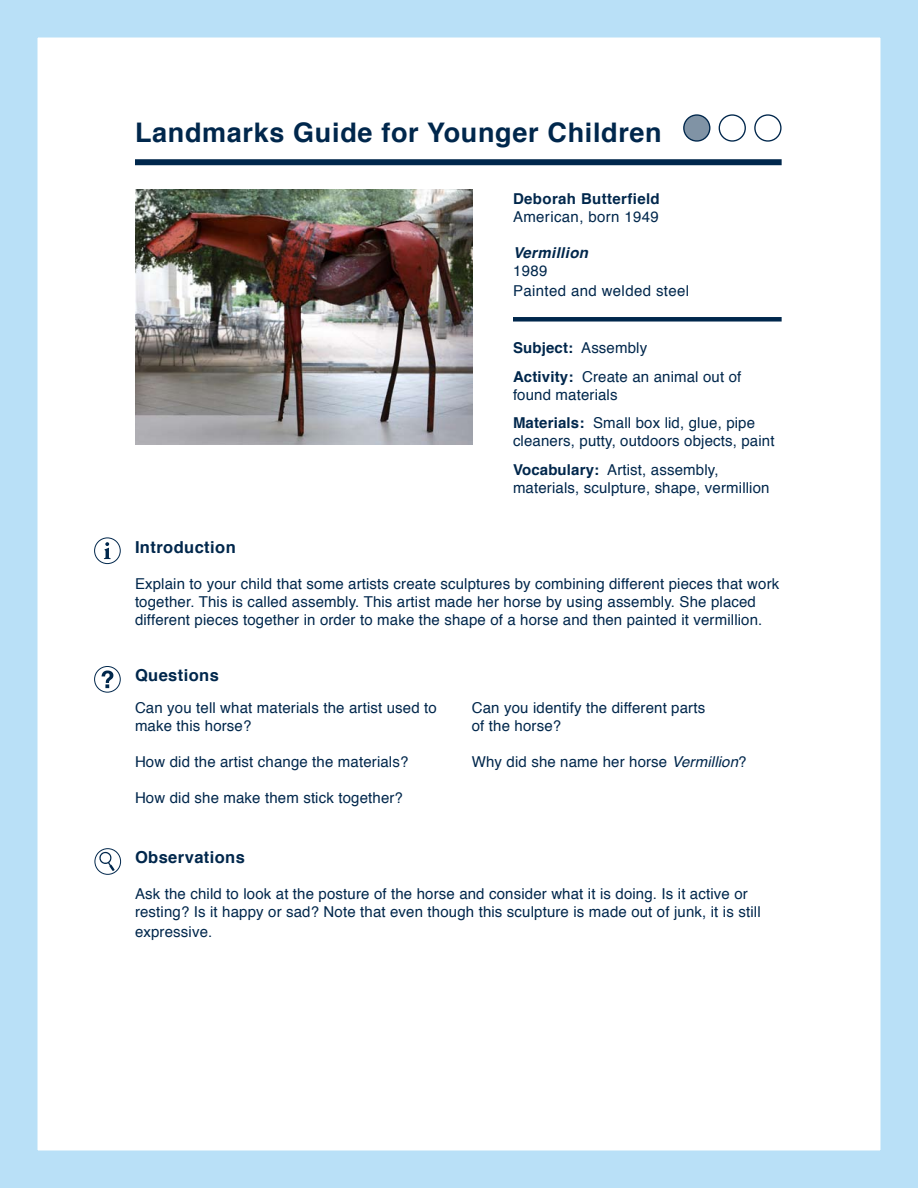
<style>
.page{position:relative;width:918px;height:1188px;background:#fff}
.page>*{position:absolute;margin:0;border:0;box-sizing:border-box;transform-origin:0 0}
.t1{font:700 27px "Helvetica";letter-spacing:.025em;color:#00274c}
.t2{font:700 16.5px "Helvetica";letter-spacing:.025em;color:#00274c}
.t3{font:15px/18px "Helvetica";letter-spacing:.01em;color:#00274c}
.t4{font:700 15px "Helvetica";letter-spacing:.025em;color:#00274c}
.t5{font:italic 700 15px "Helvetica";letter-spacing:.025em;color:#00274c}
.s1{font-weight:700}
.s2{font-style:italic}
</style>
<div class="page">
<div style="left:0;top:0;width:918px;height:1188px;border:38px solid #b9e0f7"></div>
<div style="left:94px;top:538px;width:26px;height:26px;border:1px solid #00274c;border-radius:50%"></div>
<svg style="left:104px;top:542px;width:7px;height:17px"></svg>
<div style="left:94px;top:666px;width:26px;height:26px;border:1px solid #00274c;border-radius:50%"></div>
<svg style="left:102px;top:671px;width:11px;height:17px"></svg>
<svg style="left:99px;top:852px;width:16px;height:19px"></svg>
<div style="left:95px;top:848px;width:26px;height:27px;border:1px solid #00274c;border-radius:50%"></div>
<div style="left:684px;top:115px;width:26px;height:26px;background:#8093a5;border-radius:50%"></div>
<div style="left:683px;top:114px;width:27px;height:28px;border:1px solid #00274c;border-radius:50%"></div>
<div style="left:719px;top:114px;width:27px;height:28px;border:1px solid #00274c;border-radius:50%"></div>
<div style="left:754px;top:114px;width:28px;height:28px;border:1px solid #00274c;border-radius:50%"></div>
<div style="left:513px;top:317px;width:269px;height:5px;background:#00274c"></div>
<div style="left:135px;top:159px;width:647px;height:6px;background:#00274c"></div>
<img style="left:135px;top:189px;width:337px;height:255px">
<h1 class="t1" style="left:135px;top:108px;width:528px">Landmarks Guide for Younger Children</h1>
<p class="t4" style="left:513px;top:185px;width:148px">Deborah Butterfield</p>
<p class="t3" style="left:513px;top:207px;width:147px">American, born 1949</p>
<p class="t5" style="left:513px;top:240px;width:77px">Vermillion</p>
<p class="t3" style="left:513px;top:260px;width:178px;line-height:19.8px">1989<br>Painted and welded steel</p>
<p class="t3" style="left:513px;top:334px;width:230px;line-height:28.5px"><span class="s1">Subject:</span> Assembly<br><span class="s1">Activity:</span> Create an animal out of</p>
<p class="t3" style="left:513px;top:380px;width:244px;line-height:28.5px">found materials<br><span class="s1">Materials:</span> Small box lid, glue, pipe</p>
<p class="t3" style="left:513px;top:427px;width:263px;line-height:28.5px">cleaners, putty, outdoors objects, paint<br><span class="s1">Vocabulary:</span> Artist, assembly,</p>
<p class="t3" style="left:513px;top:478px;width:258px">materials, sculpture, shape, vermillion</p>
<p class="t2" style="left:135px;top:532px;width:102px">Introduction</p>
<p class="t3" style="left:135px;top:574px;width:646px">Explain to your child that some artists create sculptures by combining different pieces that work together. This is called assembly. This artist made her horse by using assembly. She placed different pieces together in order to make the shape of a horse and then painted it vermillion.</p>
<p class="t2" style="left:135px;top:660px;width:85px">Questions</p>
<p class="t3" style="left:135px;top:699px;width:303px">Can you tell what materials the artist used to make this horse?</p>
<p class="t3" style="left:135px;top:753px;width:275px">How did the artist change the materials?</p>
<p class="t3" style="left:135px;top:789px;width:270px">How did she make them stick together?</p>
<p class="t3" style="left:472px;top:699px;width:235px">Can you identify the different parts of the horse?</p>
<p class="t3" style="left:472px;top:753px;width:276px">Why did she name her horse <span class="s2">Vermillion</span>?</p>
<p class="t2" style="left:135px;top:842px;width:111px">Observations</p>
<p class="t3" style="left:135px;top:884px;width:627px">Ask the child to look at the posture of the horse and consider what it is doing. Is it active or resting? Is it happy or sad? Note that even though this sculpture is made out of junk, it is still</p>
<p class="t3" style="left:135px;top:922px;width:79px">expressive.</p>
</div>
